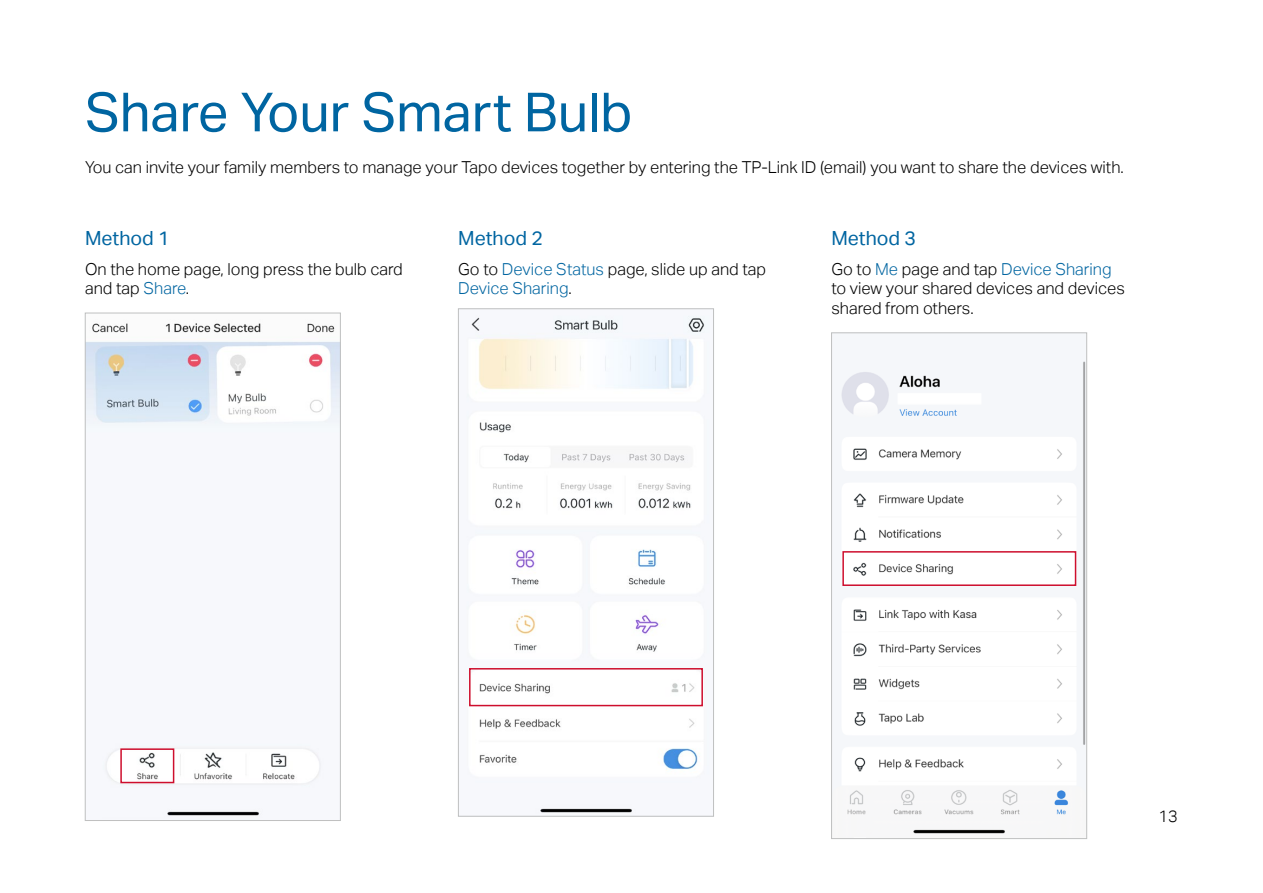
<style>
.page{position:relative;width:1263px;height:893px;background:#fff}
.page>*{position:absolute;margin:0;border:0;box-sizing:border-box;transform-origin:0 0}
.t1{font:54px "TP Link Aktiv Regular";color:#0065a1}
.t2{font:19.5px "TP Link Aktiv Regular";color:#0065a1}
.t3{font:16.5px/19.8px "TP Link Aktiv Light";color:#000}
.t4{font:16.5px/19.8px "TP Link Aktiv Light";color:#0065a1}
.s1{color:#0065a1}
.s2{color:#000}
</style>
<div class="page">
<img style="left:87px;top:323px;width:252px;height:493px">
<div style="left:85px;top:313px;width:256px;height:508px;border:1px solid #bfc0c0"></div>
<img style="left:467px;top:316px;width:238px;height:497px">
<div style="left:458px;top:309px;width:256px;height:507px;border:1px solid #bfc0c0"></div>
<img style="left:840px;top:361px;width:245px;height:473px">
<div style="left:831px;top:333px;width:256px;height:506px;border:1px solid #bfc0c0"></div>
<div style="left:120px;top:748px;width:54px;height:35px;border:2px solid #ce0e2d"></div>
<div style="left:469px;top:668px;width:234px;height:38px;border:2px solid #ce0e2d"></div>
<div style="left:842px;top:551px;width:234px;height:35px;border:2px solid #ce0e2d"></div>
<h1 class="t1" style="left:85px;top:81px;width:549px">Share Your Smart Bulb</h1>
<p class="t3" style="left:85px;top:157px;width:1040px">You can invite your family members to manage your Tapo devices together by entering the TP-Link ID (email) you want to share the devices with.</p>
<p class="t2" style="left:85px;top:227px;width:86px">Method 1</p>
<p class="t3" style="left:85px;top:259px;width:319px">On the home page, long press the bulb card and tap <span class="s1">Share</span>.</p>
<p class="t2" style="left:458px;top:227px;width:86px">Method 2</p>
<p class="t4" style="left:458px;top:259px;width:310px"><span class="s2">Go to</span> Device Status <span class="s2">page, slide up and tap<br></span>Device Sharing<span class="s2">.</span></p>
<p class="t2" style="left:831px;top:227px;width:86px">Method 3</p>
<p class="t3" style="left:831px;top:259px;width:295px">Go to <span class="s1">Me</span> page and tap <span class="s1">Device Sharing </span>to view your shared devices and devices shared from others.</p>
<p class="t3" style="left:1158px;top:806px;width:21px">13</p>
</div>
